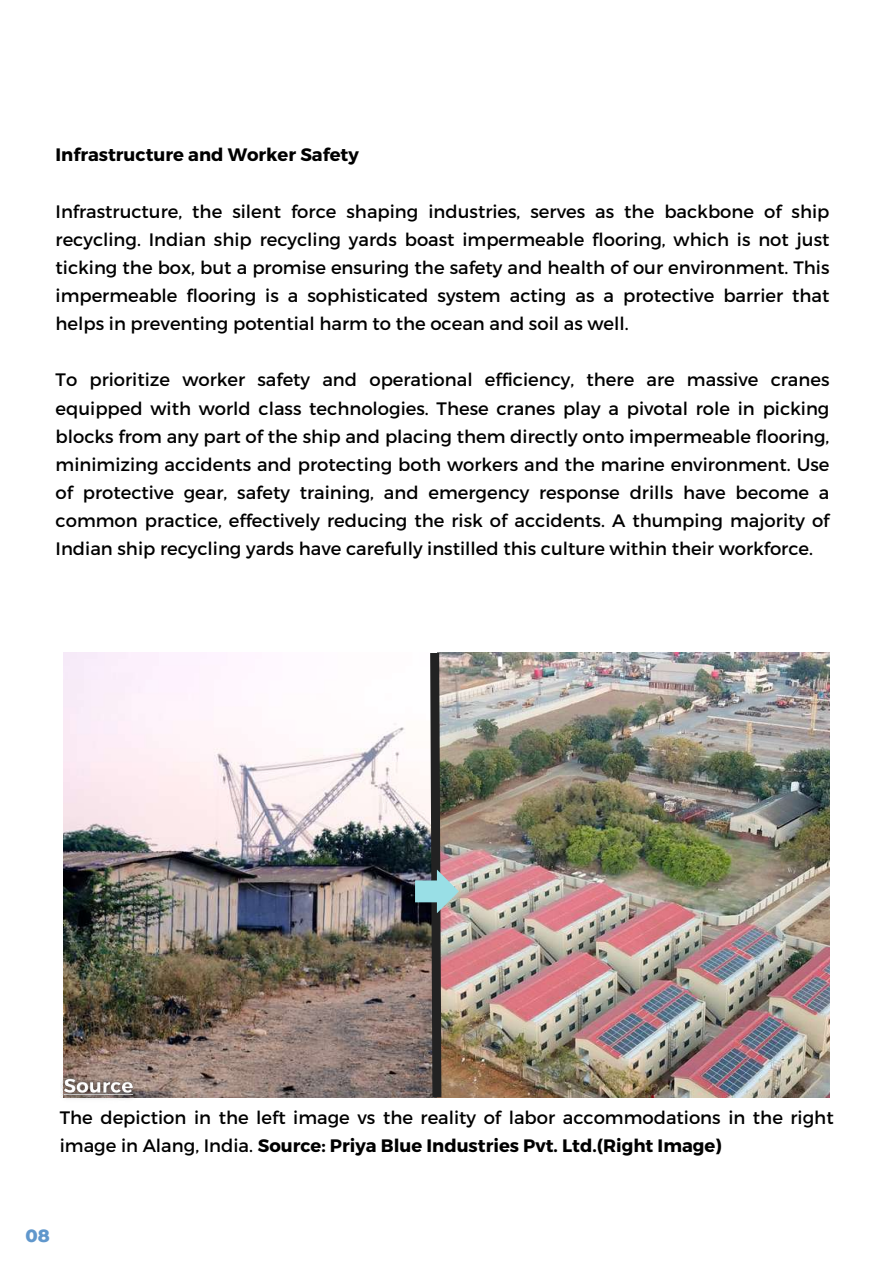
<style>
.page{position:relative;width:893px;height:1264px;background:#fff}
.page>*{position:absolute;margin:0;border:0;box-sizing:border-box;transform-origin:0 0}
.t1{font:18px/28.2px "Montserrat";color:#000;text-align:justify}
.t2{font:700 18px "Montserrat";color:#000}
.t3{font:800 18px "Montserrat";color:#6097cc}
.s1{font-weight:700}
</style>
<div class="page">
<img style="left:64px;top:653px;width:765px;height:444px">
<img style="left:415px;top:652px;width:44px;height:446px">
<img style="left:61px;top:1068px;width:82px;height:31px">
<p class="t2" style="left:56px;top:143px;width:305px">Infrastructure and Worker Safety</p>
<p class="t1" style="left:56px;top:196px;width:775px">Infrastructure, the silent force shaping industries, serves as the backbone of ship recycling. Indian ship recycling yards boast impermeable flooring, which is not just ticking the box, but a promise ensuring the safety and health of our environment. This impermeable flooring is a sophisticated system acting as a protective barrier that helps in preventing potential harm to the ocean and soil as well.</p>
<p class="t1" style="left:56px;top:365px;width:775px">To prioritize worker safety and operational efficiency, there are massive cranes equipped with world class technologies. These cranes play a pivotal role in picking blocks from any part of the ship and placing them directly onto impermeable flooring, minimizing accidents and protecting both workers and the marine environment. Use of protective gear, safety training, and emergency response drills have become a common practice, effectively reducing the risk of accidents. A thumping majority of Indian ship recycling yards have carefully instilled this culture within their workforce.</p>
<p class="t1" style="left:60px;top:1102px;width:775px">The depiction in the left image vs the reality of labor accommodations in the right image in Alang, India. <span class="s1">Source: Priya Blue Industries Pvt. Ltd.(Right Image)</span></p>
<p class="t3" style="left:25px;top:1224px;width:26px">08</p>
</div>
